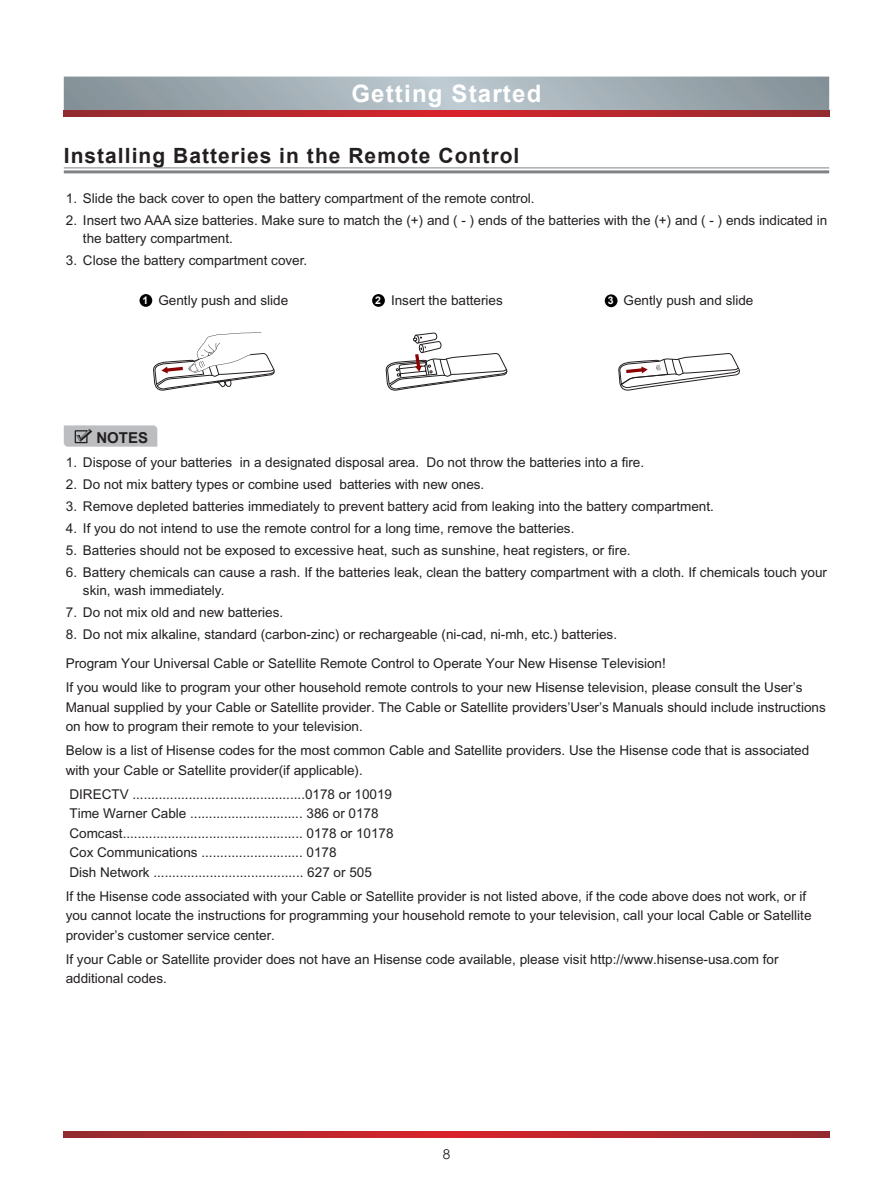
<style>
.page{position:relative;width:893px;height:1191px;background:#fff}
.page>*{position:absolute;margin:0;border:0;box-sizing:border-box;transform-origin:0 0}
.t1{font:700 24px "Arial";letter-spacing:.05em;color:#fff}
.t2{font:700 21px "Arial";letter-spacing:.05em;color:#231f20}
.t3{font:700 15px "Arial";color:#231f20}
.t4{font:13.5px/19.5px "Arial";color:#231f20}
.t5{font:13.5px "Century Gothic";color:#231f20}
.s1{font-weight:700;font-size:10.5px;color:#fff}
</style>
<div class="page">
<svg style="left:64px;top:1131px;width:765px;height:6px;background:#b4272e"></svg>
<svg style="left:64px;top:77px;width:765px;height:34px;background:#a1a8af"></svg>
<svg style="left:64px;top:111px;width:765px;height:6px;background:#b4272e"></svg>
<hr style="left:64px;top:167px;width:765px;height:1px;background:#808285">
<hr style="left:64px;top:170px;width:765px;height:3px;background:#808285">
<svg style="left:153px;top:332px;width:122px;height:58px"></svg>
<div style="left:140px;top:294px;width:12px;height:13px;background:#000;border-radius:50%"></div>
<svg style="left:385px;top:332px;width:123px;height:58px"></svg>
<div style="left:372px;top:294px;width:13px;height:13px;background:#000;border-radius:50%"></div>
<svg style="left:618px;top:353px;width:122px;height:37px"></svg>
<div style="left:605px;top:294px;width:12px;height:13px;background:#000;border-radius:50%"></div>
<svg style="left:64px;top:425px;width:93px;height:22px;background:#b6b7ba"></svg>
<h1 class="t1" style="left:351px;top:78px;width:191px">Getting Started</h1>
<h2 class="t2" style="left:64px;top:141px;width:457px">Installing Batteries in the Remote Control</h2>
<p class="t4" style="left:66px;top:189px;width:470px">1. Slide the back cover to open the battery compartment of the remote control.</p>
<p class="t4" style="left:83px;top:211px;width:746px;line-height:18px;text-indent:-17px">2. Insert two AAA size batteries. Make sure to match the (+) and ( - ) ends of the batteries with the (+) and ( - ) ends indicated in the battery compartment.</p>
<p class="t4" style="left:66px;top:251px;width:243px">3. Close the battery compartment cover.</p>
<p class="t4" style="left:143px;top:291px;width:147px"><span class="s1">1</span> Gently push and slide</p>
<p class="t4" style="left:375px;top:291px;width:129px"><span class="s1">2</span> Insert the batteries</p>
<p class="t4" style="left:608px;top:291px;width:147px"><span class="s1">3</span> Gently push and slide</p>
<p class="t3" style="left:96px;top:427px;width:53px">NOTES</p>
<p class="t4" style="left:66px;top:452px;width:580px">1. Dispose of your batteries in a designated disposal area. Do not throw the batteries into a fire.</p>
<p class="t4" style="left:66px;top:474px;width:420px">2. Do not mix battery types or combine used batteries with new ones.</p>
<p class="t4" style="left:66px;top:496px;width:650px">3. Remove depleted batteries immediately to prevent battery acid from leaking into the battery compartment.</p>
<p class="t4" style="left:66px;top:518px;width:510px">4. If you do not intend to use the remote control for a long time, remove the batteries.</p>
<p class="t4" style="left:66px;top:540px;width:566px">5. Batteries should not be exposed to excessive heat, such as sunshine, heat registers, or fire.</p>
<p class="t4" style="left:83px;top:563px;width:746px;line-height:18px;text-indent:-17px">6. Battery chemicals can cause a rash. If the batteries leak, clean the battery compartment with a cloth. If chemicals touch your skin, wash immediately.</p>
<p class="t4" style="left:66px;top:602px;width:219px">7. Do not mix old and new batteries.</p>
<p class="t4" style="left:66px;top:619px;width:602px;line-height:29.2px">8. Do not mix alkaline, standard (carbon-zinc) or rechargeable (ni-cad, ni-mh, etc.) batteries.<br>Program Your Universal Cable or Satellite Remote Control to Operate Your New Hisense Television!</p>
<p class="t4" style="left:66px;top:678px;width:762px">If you would like to program your other household remote controls to your new Hisense television, please consult the User’s<br>Manual supplied by your Cable or Satellite provider. The Cable or Satellite providers’User’s Manuals should include instructions on how to program their remote to your television.</p>
<p class="t4" style="left:66px;top:741px;width:745px">Below is a list of Hisense codes for the most common Cable and Satellite providers. Use the Hisense code that is associated with your Cable or Satellite provider(if applicable).</p>
<p class="t4" style="left:69px;top:784px;width:326px">DIRECTV ..............................................0178 or 10019<br>Time Warner Cable .............................. 386 or 0178<br>Comcast................................................ 0178 or 10178<br>Cox Communications ........................... 0178<br>Dish Network ........................................ 627 or 505</p>
<p class="t4" style="left:66px;top:886px;width:747px">If the Hisense code associated with your Cable or Satellite provider is not listed above, if the code above does not work, or if you cannot locate the instructions for programming your household remote to your television, call your local Cable or Satellite provider’s customer service center.</p>
<p class="t4" style="left:66px;top:949px;width:714px">If your Cable or Satellite provider does not have an Hisense code available, please visit http://www.hisense-usa.com for additional codes.</p>
<p class="t5" style="left:443px;top:1145px;width:9px">8</p>
</div>
